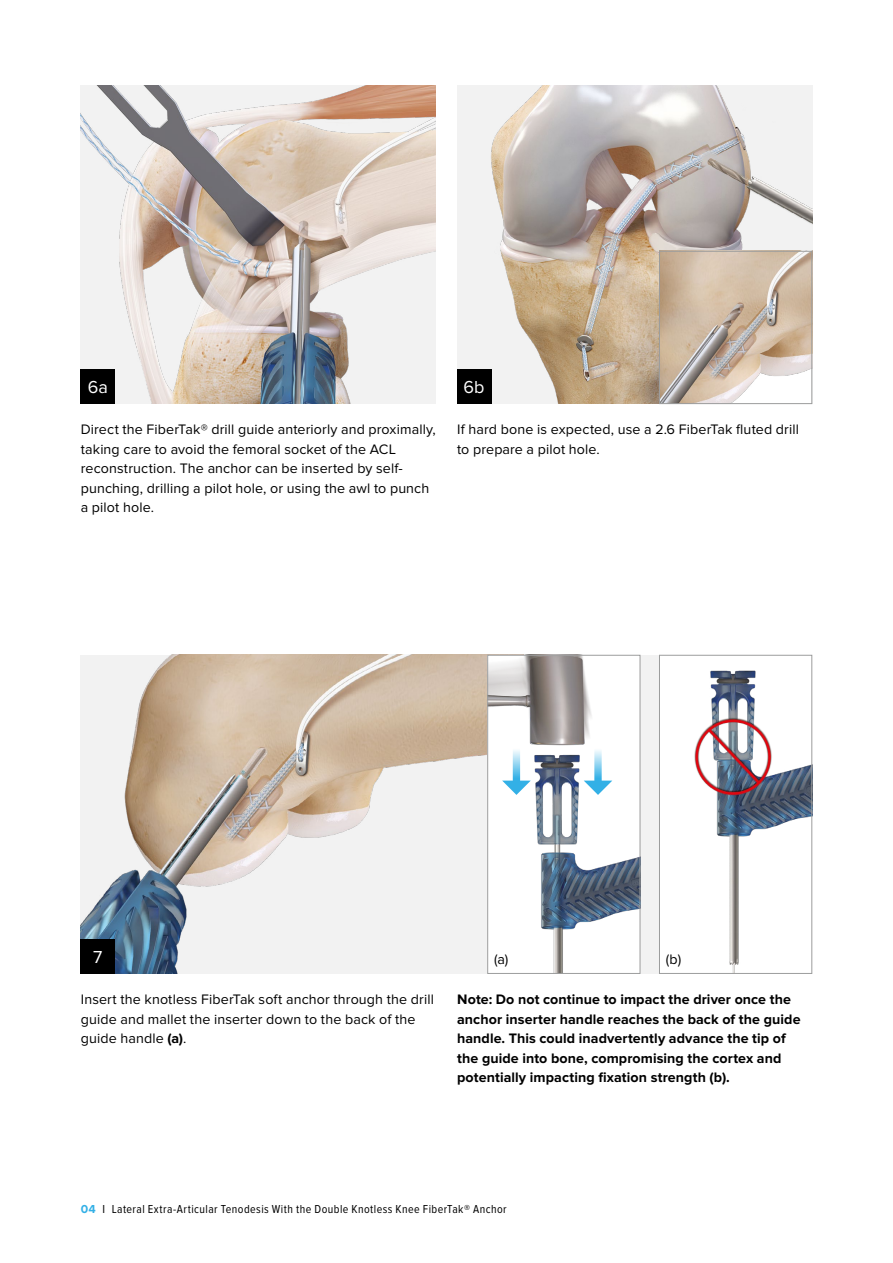
<style>
.page{position:relative;width:893px;height:1263px;background:#fff}
.page>*{position:absolute;margin:0;border:0;box-sizing:border-box;transform-origin:0 0}
.t1{font:18px "Proxima Nova";color:#fff}
.t2{font:14.25px/19.5px "Proxima Nova";letter-spacing:.01em;color:#000}
.t3{font:700 14.25px/19.5px "Proxima Nova";letter-spacing:.005em;color:#000}
.t4{font:12px "Proxima Nova Cond";letter-spacing:.035em;color:#000}
.s1{font-weight:700}
.s2{font-family:"Proxima Nova";font-weight:700;color:#33b0e6}
</style>
<div class="page">
<div style="left:81px;top:655px;width:731px;height:319px;background:#f2f2f2"></div>
<img style="left:81px;top:655px;width:406px;height:319px">
<img style="left:81px;top:85px;width:355px;height:319px">
<div style="left:457px;top:85px;width:355px;height:319px;background:#f2f2f2"></div>
<img style="left:480px;top:85px;width:332px;height:319px">
<div style="left:457px;top:370px;width:34px;height:34px;background:#000"></div>
<div style="left:81px;top:940px;width:34px;height:34px;background:#000"></div>
<div style="left:81px;top:370px;width:34px;height:34px;background:#000"></div>
<img style="left:661px;top:253px;width:149px;height:149px">
<div style="left:659px;top:251px;width:153px;height:153px;border:1px solid #9c9d9d"></div>
<img style="left:661px;top:657px;width:149px;height:315px">
<div style="left:659px;top:655px;width:153px;height:319px;border:1px solid #9c9d9d"></div>
<img style="left:489px;top:657px;width:149px;height:315px">
<div style="left:487px;top:655px;width:153px;height:319px;border:1px solid #9c9d9d"></div>
<svg style="left:502px;top:748px;width:29px;height:47px"></svg>
<svg style="left:584px;top:748px;width:28px;height:47px"></svg>
<p class="t1" style="left:88px;top:377px;width:22px">6a</p>
<p class="t1" style="left:464px;top:377px;width:23px">6b</p>
<p class="t2" style="left:81px;top:420px;width:357px">Direct the FiberTak® drill guide anteriorly and proximally, taking care to avoid the femoral socket of the ACL reconstruction. The anchor can be inserted by self&shy;punching, drilling a pilot hole, or using the awl to punch a pilot hole.</p>
<p class="t2" style="left:457px;top:420px;width:343px">If hard bone is expected, use a 2.6 FiberTak fluted drill to prepare a pilot hole.</p>
<p class="t1" style="left:93px;top:946px;width:11px">7</p>
<p class="t2" style="left:494px;top:949px;width:16px">(a)</p>
<p class="t2" style="left:666px;top:949px;width:17px">(b)</p>
<p class="t2" style="left:81px;top:990px;width:355px">Insert the knotless FiberTak soft anchor through the drill guide and mallet the inserter down to the back of the guide handle <span class="s1">(a)</span>.</p>
<p class="t3" style="left:457px;top:990px;width:345px">Note: Do not continue to impact the driver once the anchor inserter handle reaches the back of the guide handle. This could inadvertently advance the tip of the guide into bone, compromising the cortex and potentially impacting fixation strength (b).</p>
<p class="t4" style="left:81px;top:1202px;width:427px"><span class="s2">04</span> I Lateral Extra-Articular Tenodesis With the Double Knotless Knee FiberTak® Anchor</p>
</div>
